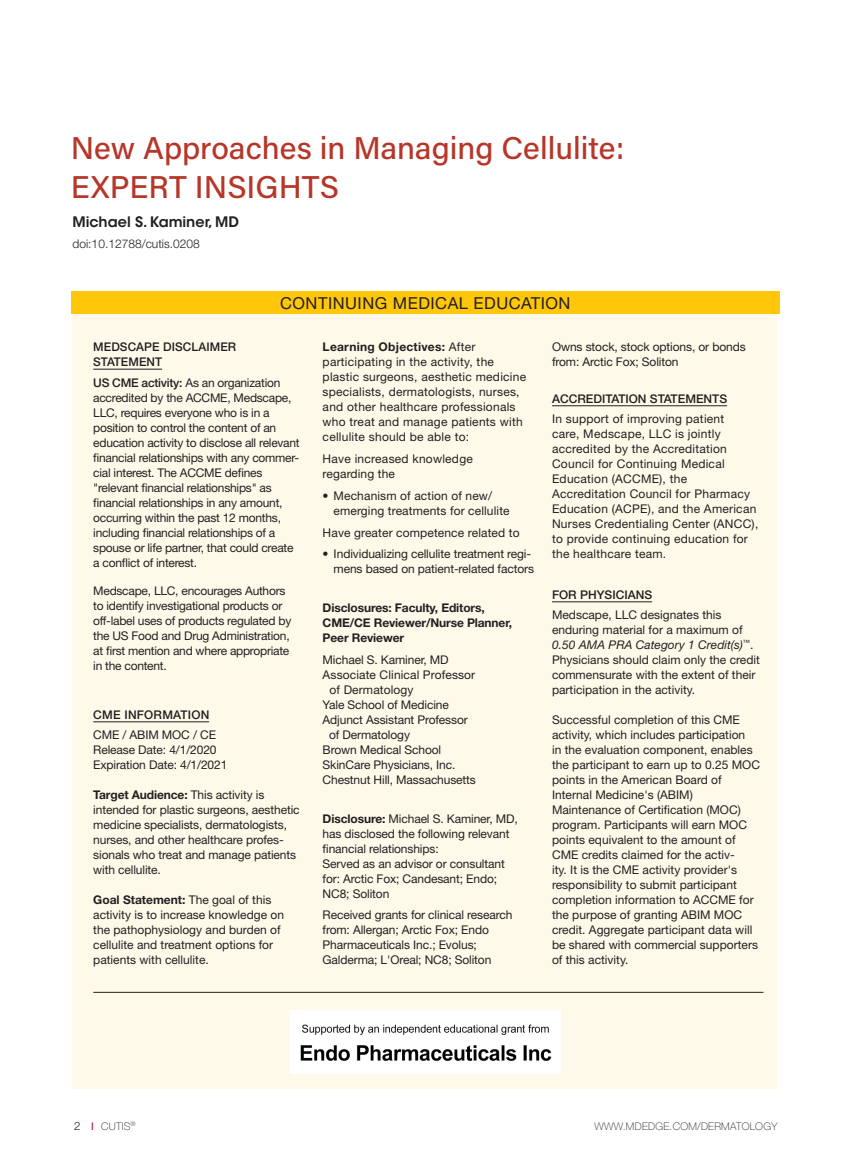
<style>
.page{position:relative;width:851px;height:1161px;background:#fff}
.page>*{position:absolute;margin:0;border:0;box-sizing:border-box;transform-origin:0 0}
.t1{font:500 31.5px/39px "Acumin Pro";color:#b6372a}
.t2{font:16.5px "Helvetica Neue LT Std";letter-spacing:.03em;color:#231f20}
.t3{font:600 14.4px "ITC Avant Garde Std";color:#231f20}
.t4{font:12px/15px "Helvetica Neue LT Std";color:#231f20}
.t5{font:12px/15px "Helvetica Neue LT Std";letter-spacing:-.02em;color:#231f20}
.t6{font:12px/15px "Helvetica Neue LT Std";letter-spacing:.02em;color:#231f20}
.t7{font:700 12px/15px "Helvetica Neue LT Std";letter-spacing:-.01em;color:#231f20}
.t8{font:500 12px/15px "Helvetica Neue LT Std";color:#231f20}
.t9{font:300 12px "Helvetica Neue LT Std";color:#231f20}
.t10{font:500 12px "Helvetica Neue LT Std";letter-spacing:.02em;color:#231f20}
.t11{font:100 10.5px "Helvetica Neue LT Std";letter-spacing:.025em;color:#231f20}
.s1{font-weight:500}
.s2{font-weight:700}
.s3{font-style:italic}
.s4{font-weight:300;font-size:11.4px}
.s5{font-weight:400;color:#a90533}
</style>
<div class="page">
<div style="left:72px;top:292px;width:705px;height:797px;background:#fff9ea"></div>
<div style="left:71px;top:292px;width:708px;height:22px;background:#ffc60a"></div>
<hr style="left:93px;top:369px;width:69px;height:1px;background:#231f20">
<hr style="left:93px;top:721px;width:116px;height:1px;background:#231f20">
<hr style="left:552px;top:405px;width:175px;height:1px;background:#231f20">
<hr style="left:552px;top:601px;width:100px;height:1px;background:#231f20">
<hr style="left:93px;top:992px;width:670px;height:1px;background:#231f20">
<img style="left:290px;top:1011px;width:270px;height:63px">
<h1 class="t1" style="left:71px;top:127px;width:555px">New Approaches in Managing Cellulite:<br>EXPERT INSIGHTS</h1>
<p class="t3" style="left:72px;top:212px;width:168px">Michael S. Kaminer, MD</p>
<p class="t9" style="left:72px;top:236px;width:129px">doi:10.12788/cutis.0208</p>
<h2 class="t2" style="left:280px;top:293px;width:292px">CONTINUING MEDICAL EDUCATION</h2>
<p class="t8" style="left:93px;top:340px;width:144px">MEDSCAPE DISCLAIMER<br>STATEMENT</p>
<p class="t5" style="left:93px;top:375px;width:208px"><span class="s1">US CME activity:</span> As an organization accredited by the ACCME, Medscape, LLC, requires everyone who is in a position to control the content of an education activity to disclose all relevant financial relationships with any commer&shy;cial interest. The ACCME defines "relevant financial relationships" as financial relationships in any amount, occurring within the past 12 months, including financial relationships of a spouse or life partner, that could create a conflict of interest.</p>
<p class="t5" style="left:93px;top:583px;width:200px">Medscape, LLC, encourages Authors to identify investigational products or off-label uses of products regulated by the US Food and Drug Administration, at first mention and where appropriate in the content.</p>
<p class="t10" style="left:93px;top:708px;width:118px">CME INFORMATION</p>
<p class="t4" style="left:93px;top:728px;width:136px">CME / ABIM MOC / CE<br>Release Date: 4/1/2020<br>Expiration Date: 4/1/2021</p>
<p class="t4" style="left:93px;top:788px;width:208px"><span class="s2">Target Audience:</span> This activity is intended for plastic surgeons, aesthetic medicine specialists, dermatologists, nurses, and other healthcare profes&shy;sionals who treat and manage patients with cellulite.</p>
<p class="t4" style="left:93px;top:892px;width:192px"><span class="s2">Goal Statement:</span> The goal of this activity is to increase knowledge on the pathophysiology and burden of cellulite and treatment options for patients with cellulite.</p>
<p class="t6" style="left:322px;top:339px;width:205px"><span class="s2">Learning Objectives:</span> After participating in the activity, the plastic surgeons, aesthetic medicine specialists, dermatologists, nurses, and other healthcare professionals who treat and manage patients with cellulite should be able to:</p>
<p class="t6" style="left:322px;top:451px;width:152px">Have increased knowledge regarding the</p>
<p class="t4" style="left:333px;top:488px;width:177px;text-indent:-11px">• Mechanism of action of new/ emerging treatments for cellulite</p>
<p class="t4" style="left:322px;top:525px;width:198px">Have greater competence related to</p>
<p class="t4" style="left:322px;top:546px;width:213px;text-align:right">• Individualizing cellulite treatment regi&shy;mens based on patient‐related factors</p>
<p class="t7" style="left:322px;top:600px;width:191px">Disclosures: Faculty, Editors,<br>CME/CE Reviewer/Nurse Planner,<br>Peer Reviewer</p>
<p class="t4" style="left:322px;top:652px;width:127px">Michael S. Kaminer, MD</p>
<p class="t4" style="left:322px;top:667px;width:154px">Associate Clinical Professor</p>
<p class="t4" style="left:329px;top:682px;width:86px">of Dermatology</p>
<p class="t4" style="left:322px;top:697px;width:128px">Yale School of Medicine</p>
<p class="t4" style="left:322px;top:712px;width:147px">Adjunct Assistant Professor</p>
<p class="t4" style="left:329px;top:727px;width:82px">of Dermatology</p>
<p class="t4" style="left:322px;top:742px;width:120px">Brown Medical School</p>
<p class="t4" style="left:322px;top:757px;width:134px">SkinCare Physicians, Inc.</p>
<p class="t4" style="left:322px;top:772px;width:155px">Chestnut Hill, Massachusetts</p>
<p class="t4" style="left:322px;top:811px;width:197px"><span class="s2">Disclosure:</span> Michael S. Kaminer, MD, has disclosed the following relevant financial relationships:<br>Served as an advisor or consultant for: Arctic Fox; Candesant; Endo;<br>NC8; Soliton</p>
<p class="t4" style="left:322px;top:907px;width:191px">Received grants for clinical research from: Allergan; Arctic Fox; Endo Pharmaceuticals Inc.; Evolus; Galderma; L'Oreal; NC8; Soliton</p>
<p class="t4" style="left:552px;top:339px;width:195px">Owns stock, stock options, or bonds from: Arctic Fox; Soliton</p>
<p class="t8" style="left:552px;top:391px;width:176px">ACCREDITATION STATEMENTS</p>
<p class="t6" style="left:552px;top:411px;width:208px">In support of improving patient<br>care, Medscape, LLC is jointly accredited by the Accreditation<br>Council for Continuing Medical<br>Education (ACCME), the<br>Accreditation Council for Pharmacy<br>Education (ACPE), and the American<br>Nurses Credentialing Center (ANCC), to provide continuing education for the healthcare team.</p>
<p class="t8" style="left:552px;top:587px;width:102px">FOR PHYSICIANS</p>
<p class="t4" style="left:552px;top:608px;width:209px">Medscape, LLC designates this enduring material for a maximum of <span class="s3">0.50 AMA PRA Category 1 Credit(s)</span><sup>™</sup>.<br>Physicians should claim only the credit commensurate with the extent of their participation in the activity.</p>
<p class="t4" style="left:552px;top:713px;width:209px">Successful completion of this CME activity, which includes participation<br>in the evaluation component, enables the participant to earn up to 0.25 MOC points in the American Board of Internal Medicine's (ABIM)<br>Maintenance of Certification (MOC) program. Participants will earn MOC points equivalent to the amount of CME credits claimed for the activ-<br>ity. It is the CME activity provider's responsibility to submit participant completion information to ACCME for the purpose of granting ABIM MOC credit. Aggregate participant data will be shared with commercial supporters of this activity.</p>
<p class="t11" style="left:74px;top:1120px;width:63px"><span class="s4">2</span> <span class="s5">I</span> CUTIS<sup>®</sup></p>
<p class="t11" style="left:594px;top:1120px;width:184px">WWW.MDEDGE.COM/DERMATOLOGY</p>
</div>
